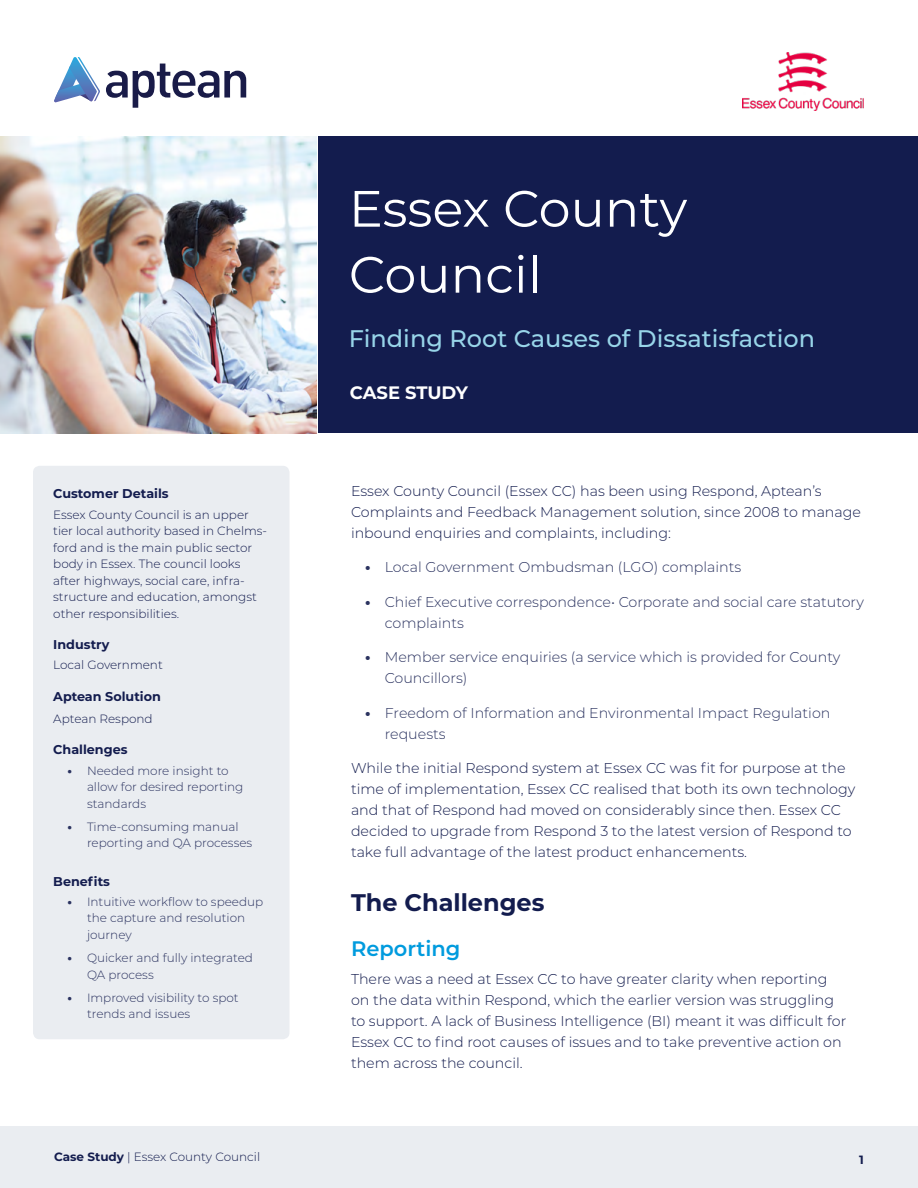
<style>
.page{position:relative;width:918px;height:1188px;background:#fff}
.page>*{position:absolute;margin:0;border:0;box-sizing:border-box;transform-origin:0 0}
.t1{font:51px/66px "Montserrat";color:#fff}
.t2{font:500 24px "Montserrat";color:#98d5e9}
.t3{font:700 24px "Montserrat";color:#131c4e}
.t4{font:600 21px "Montserrat";color:#009bde}
.t5{font:700 18px "Montserrat";letter-spacing:-.01em;color:#fff}
.t6{font:300 14.25px/21px "Montserrat";color:#131c4e}
.t7{font:300 14.25px/21px "Montserrat";color:#2b3360}
.t8{font:700 12.75px "Montserrat";color:#131c4e}
.t9{font:300 12px/16.5px "Montserrat";color:#131c4e}
.t10{font:300 12px/16.5px "Montserrat";color:#2b3360}
.t11{font:700 12px "Montserrat";color:#131c4e}
.s1{font-weight:800}
.s2{font-weight:700}
</style>
<div class="page">
<div style="left:0;top:1126px;width:918px;height:62px;background:#eaedf1"></div>
<svg style="left:106px;top:64px;width:140px;height:44px"></svg>
<svg style="left:54px;top:57px;width:46px;height:46px"></svg>
<div style="left:318px;top:136px;width:600px;height:297px;background:#131c4e"></div>
<img style="left:0;top:136px;width:316px;height:297px">
<img style="left:743px;top:52px;width:121px;height:59px">
<div style="left:33px;top:466px;width:257px;height:573px;background:#eaedf1;border-radius:7px"></div>
<h1 class="t1" style="left:349px;top:174px;width:340px">Essex County<br>Council</h1>
<h2 class="t2" style="left:349px;top:321px;width:468px">Finding Root Causes of Dissatisfaction</h2>
<p class="t8" style="left:53px;top:485px;width:117px">Customer Details</p>
<p class="t9" style="left:53px;top:506px;width:215px">Essex County Council is an upper tier local authority based in Chelms&shy;ford and is the main public sector body in Essex. The council looks after highways, social care, infra&shy;structure and education, amongst other responsibilities.</p>
<p class="t8" style="left:53px;top:635px;width:58px">Industry</p>
<p class="t9" style="left:53px;top:657px;width:111px">Local Government</p>
<p class="t8" style="left:53px;top:687px;width:109px">Aptean Solution</p>
<p class="t9" style="left:53px;top:710px;width:101px">Aptean Respond</p>
<p class="t8" style="left:53px;top:741px;width:76px">Challenges</p>
<p class="t10" style="left:87px;top:762px;width:158px;text-indent:-20px"><span class="s1">•</span> Needed more insight to allow for desired reporting standards</p>
<p class="t10" style="left:87px;top:818px;width:167px;text-indent:-20px"><span class="s1">•</span> Time-consuming manual reporting and QA processes</p>
<p class="t8" style="left:53px;top:872px;width:58px">Benefits</p>
<p class="t10" style="left:87px;top:893px;width:178px;text-indent:-20px"><span class="s1">•</span> Intuitive workflow to speedup the capture and resolution journey</p>
<p class="t10" style="left:87px;top:949px;width:167px;text-indent:-20px"><span class="s1">•</span> Quicker and fully integrated<br>QA process</p>
<p class="t10" style="left:87px;top:989px;width:153px;text-indent:-20px"><span class="s1">•</span> Improved visibility to spot trends and issues</p>
<p class="t5" style="left:350px;top:380px;width:120px">CASE STUDY</p>
<p class="t6" style="left:351px;top:480px;width:512px">Essex County Council (Essex CC) has been using Respond, Aptean’s<br>Complaints and Feedback Management solution, since 2008 to manage inbound enquiries and complaints, including:</p>
<p class="t7" style="left:365px;top:556px;width:378px"><span class="s1">•</span> Local Government Ombudsman (LGO) complaints</p>
<p class="t7" style="left:385px;top:591px;width:481px;text-indent:-20px"><span class="s1">•</span> Chief Executive correspondence• Corporate and social care statutory complaints</p>
<p class="t7" style="left:385px;top:646px;width:457px;text-indent:-20px"><span class="s1">•</span> Member service enquiries (a service which is provided for County<br>Councillors)</p>
<p class="t7" style="left:385px;top:702px;width:447px;text-indent:-20px"><span class="s1">•</span> Freedom of Information and Environmental Impact Regulation requests</p>
<p class="t6" style="left:351px;top:757px;width:506px">While the initial Respond system at Essex CC was fit for purpose at the time of implementation, Essex CC realised that both its own technology and that of Respond had moved on considerably since then. Essex CC decided to upgrade from Respond 3 to the latest version of Respond to take full advantage of the latest product enhancements.</p>
<h2 class="t3" style="left:351px;top:886px;width:195px">The Challenges</h2>
<h3 class="t4" style="left:351px;top:933px;width:111px">Reporting</h3>
<p class="t6" style="left:351px;top:968px;width:497px">There was a need at Essex CC to have greater clarity when reporting on the data within Respond, which the earlier version was struggling to support. A lack of Business Intelligence (BI) meant it was difficult for Essex CC to find root causes of issues and to take preventive action on them across the council.</p>
<p class="t9" style="left:54px;top:1149px;width:208px"><span class="s2">Case Study</span> | Essex County Council</p>
<p class="t11" style="left:859px;top:1151px;width:6px">1</p>
</div>
